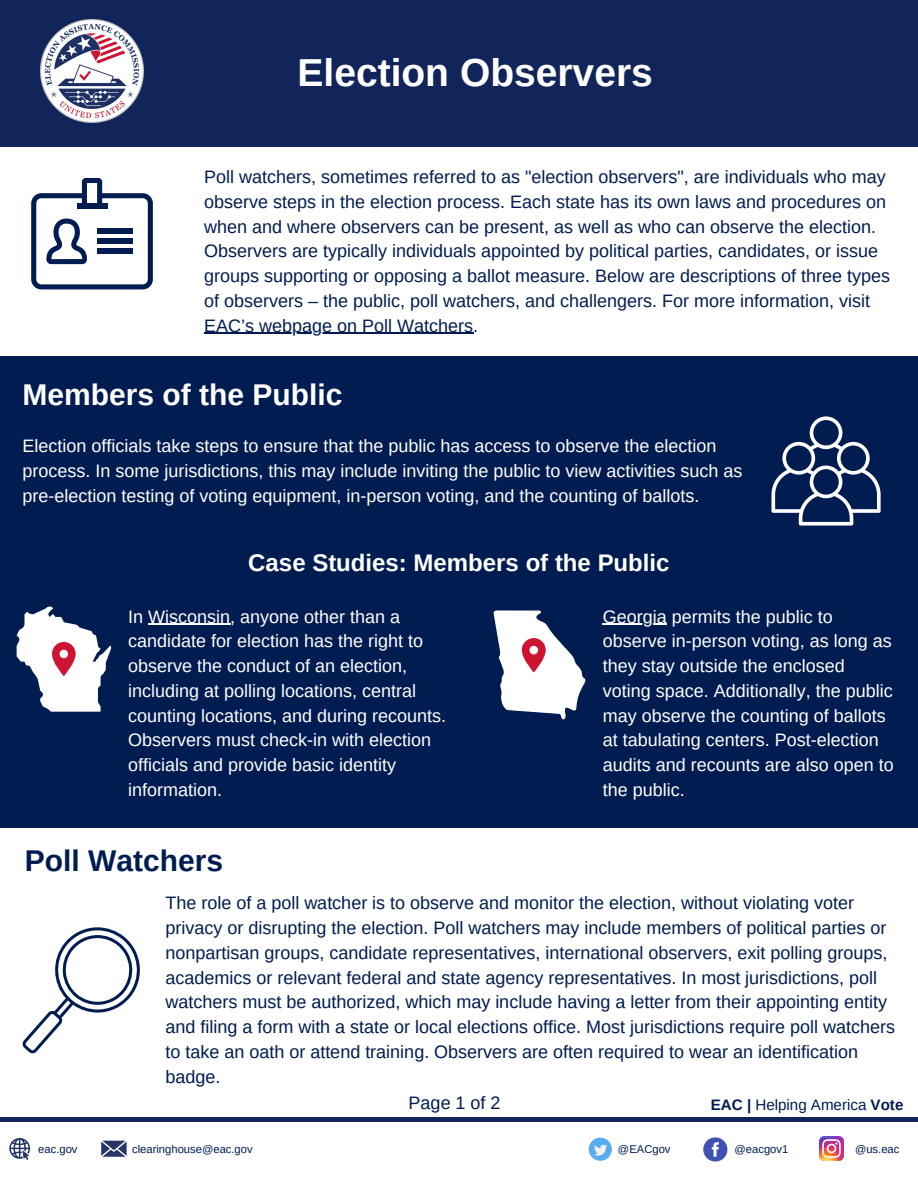
<style>
.page{position:relative;width:918px;height:1188px;background:#fff}
.page>*{position:absolute;margin:0;border:0;box-sizing:border-box;transform-origin:0 0}
.t1{font:700 39px "Arimo";color:#fff}
.t2{font:700 30px "Arimo";color:#fff}
.t3{font:700 30px "Arimo";color:#011c50}
.t4{font:700 24px "Arimo";color:#fff}
.t5{font:18px/24.8px "Arimo";color:#011c50}
.t6{font:18px/24.8px "Arimo";color:#fff}
.t7{font:15.15px "Arimo";color:#011c50}
.t8{font:11.25px "Arimo";color:#011c50}
.s1{font-weight:700}
</style>
<div class="page">
<div style="left:0;top:357px;width:918px;height:471px;background:#011c50"></div>
<hr style="left:204px;top:333px;width:269px;height:1px;background:#011c50">
<hr style="left:603px;top:624px;width:64px;height:1px;background:#fff">
<div style="left:0;top:1117px;width:918px;height:5px;background:#12255a"></div>
<hr style="left:148px;top:624px;width:82px;height:1px;background:#fff">
<div style="left:0;top:0;width:918px;height:147px;background:#12255a"></div>
<img style="left:40px;top:19px;width:104px;height:104px">
<svg style="left:31px;top:178px;width:122px;height:111px"></svg>
<div style="left:77px;top:203px;width:30px;height:5px;background:#011c50"></div>
<svg style="left:771px;top:416px;width:110px;height:110px"></svg>
<svg style="left:17px;top:606px;width:94px;height:106px"></svg>
<svg style="left:493px;top:610px;width:93px;height:109px"></svg>
<svg style="left:23px;top:927px;width:117px;height:126px"></svg>
<svg style="left:9px;top:1138px;width:21px;height:22px"></svg>
<svg style="left:101px;top:1141px;width:26px;height:16px"></svg>
<div style="left:589px;top:1138px;width:23px;height:23px;background:#55acee;border-radius:50%"></div>
<svg style="left:594px;top:1145px;width:13px;height:11px"></svg>
<svg style="left:703px;top:1137px;width:24px;height:25px"></svg>
<img style="left:820px;top:1136px;width:24px;height:25px">
<h1 class="t1" style="left:298px;top:51px;width:357px">Election Observers</h1>
<p class="t5" style="left:204px;top:164px;width:687px">Poll watchers, sometimes referred to as "election observers", are individuals who may observe steps in the election process. Each state has its own laws and procedures on when and where observers can be present, as well as who can observe the election.<br>Observers are typically individuals appointed by political parties, candidates, or issue groups supporting or opposing a ballot measure. Below are descriptions of three types of observers – the public, poll watchers, and challengers. For more information, visit EAC’s webpage on Poll Watchers.</p>
<h2 class="t2" style="left:23px;top:378px;width:321px">Members of the Public</h2>
<p class="t6" style="left:23px;top:433px;width:721px">Election officials take steps to ensure that the public has access to observe the election process. In some jurisdictions, this may include inviting the public to view activities such as pre-election testing of voting equipment, in-person voting, and the counting of ballots.</p>
<h3 class="t4" style="left:248px;top:549px;width:423px">Case Studies: Members of the Public</h3>
<p class="t6" style="left:128px;top:604px;width:320px">In Wisconsin, anyone other than a candidate for election has the right to observe the conduct of an election, including at polling locations, central counting locations, and during recounts.<br>Observers must check-in with election officials and provide basic identity information.</p>
<p class="t6" style="left:603px;top:604px;width:293px">Georgia permits the public to observe in-person voting, as long as they stay outside the enclosed voting space. Additionally, the public may observe the counting of ballots at tabulating centers. Post-election audits and recounts are also open to the public.</p>
<h2 class="t3" style="left:25px;top:844px;width:200px">Poll Watchers</h2>
<p class="t5" style="left:165px;top:891px;width:690px">The role of a poll watcher is to observe and monitor the election, without violating voter</p>
<p class="t5" style="left:165px;top:915px;width:723px">privacy or disrupting the election. Poll watchers may include members of political parties or</p>
<p class="t5" style="left:165px;top:940px;width:723px">nonpartisan groups, candidate representatives, international observers, exit polling groups,</p>
<p class="t5" style="left:165px;top:965px;width:713px">academics or relevant federal and state agency representatives. In most jurisdictions, poll</p>
<p class="t5" style="left:165px;top:990px;width:723px">watchers must be authorized, which may include having a letter from their appointing entity</p>
<p class="t5" style="left:165px;top:1014px;width:731px">and filing a form with a state or local elections office. Most jurisdictions require poll watchers</p>
<p class="t5" style="left:165px;top:1039px;width:694px">to take an oath or attend training. Observers are often required to wear an identification</p>
<p class="t5" style="left:165px;top:1064px;width:57px">badge.</p>
<p class="t5" style="left:409px;top:1090px;width:93px">Page 1 of 2</p>
<p class="t7" style="left:711px;top:1096px;width:194px"><span class="s1">EAC |</span> Helping America <span class="s1">Vote</span></p>
<p class="t8" style="left:38px;top:1142px;width:41px">eac.gov</p>
<p class="t8" style="left:132px;top:1142px;width:122px">clearinghouse@eac.gov</p>
<p class="t8" style="left:618px;top:1143px;width:54px">@EACgov</p>
<p class="t8" style="left:735px;top:1143px;width:55px">@eacgov1</p>
<p class="t8" style="left:855px;top:1143px;width:46px">@us.eac</p>
</div>
